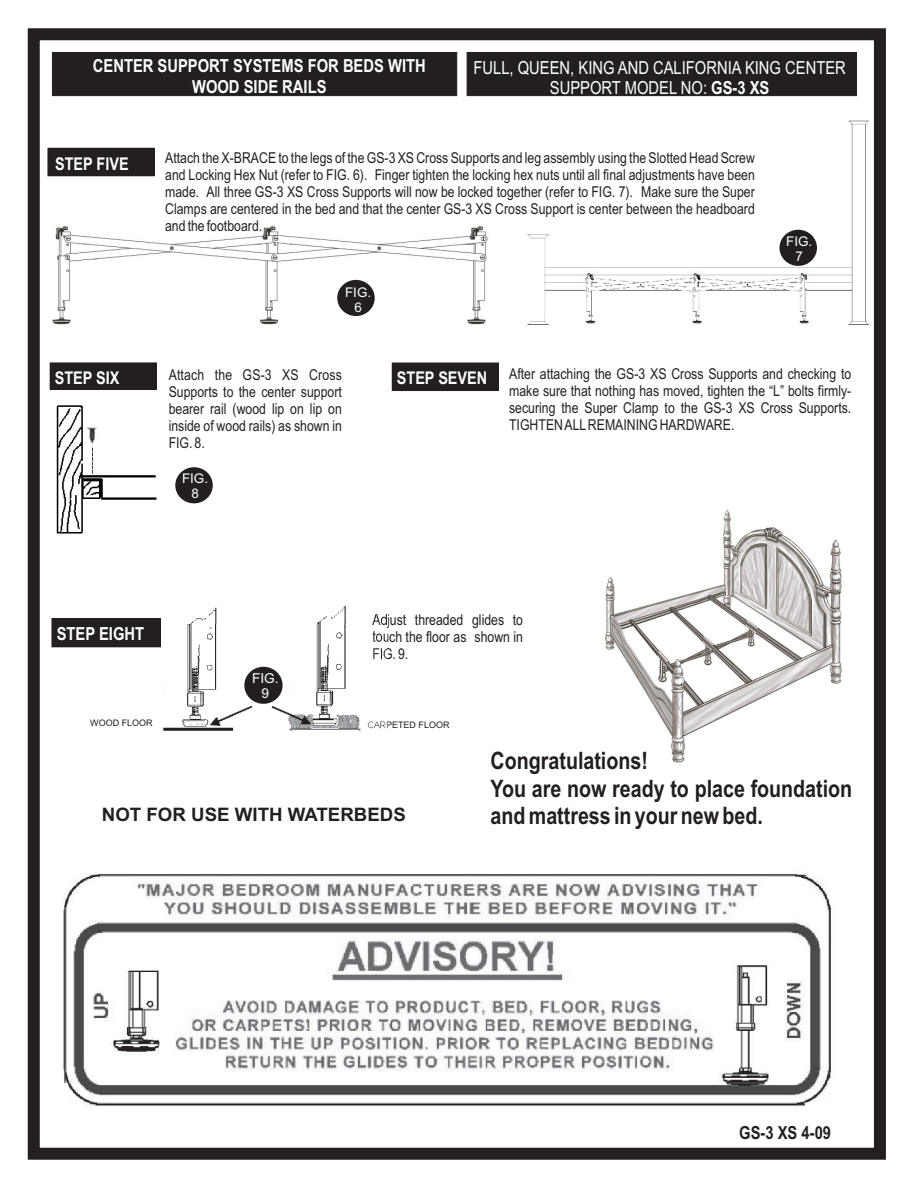
<style>
.page{position:relative;width:918px;height:1188px;background:#fff}
.page>*{position:absolute;margin:0;border:0;box-sizing:border-box;transform-origin:0 0}
.t1{font:700 24px/27.5px "Arial Narrow";color:#231f20}
.t2{font:700 18.6px "Arial";color:#231f20}
.t3{font:18px/20.5px "Arial Narrow";color:#fff;text-align:center}
.t4{font:700 18px/20.5px "Arial Narrow";color:#fff;text-align:center}
.t5{font:700 18px "Arial Narrow";color:#231f20}
.t6{font:700 17.55px "Arial Narrow";color:#fff}
.t7{font:15px/17px "Arial Narrow";color:#231f20;text-align:justify}
.t8{font:13.65px/15.3px "Arial";color:#fff;text-align:center}
.t9{font:13.35px/14.9px "Arial";color:#fff;text-align:center}
.t10{font:9px "Arial";color:#231f20}
.s1{font-weight:700}
</style>
<div class="page">
<img style="left:605px;top:510px;width:237px;height:253px">
<img style="left:491px;top:96px;width:379px;height:230px">
<img style="left:157px;top:607px;width:102px;height:100px">
<img style="left:164px;top:625px;width:65px;height:101px">
<svg style="left:163px;top:726px;width:71px;height:5px"></svg>
<img style="left:47px;top:173px;width:468px;height:205px">
<div style="left:48px;top:148px;width:106px;height:28px;background:#231f20"></div>
<div style="left:50px;top:363px;width:106px;height:27px;background:#231f20"></div>
<div style="left:392px;top:363px;width:106px;height:28px;background:#231f20"></div>
<div style="left:52px;top:619px;width:108px;height:28px;background:#231f20"></div>
<div style="left:52px;top:618px;width:109px;height:29px;border:1px solid #231f20"></div>
<img style="left:56px;top:405px;width:157px;height:129px">
<div style="left:780px;top:230px;width:37px;height:36px;background:#231f20;border:3px solid #231f20;border-radius:50%"></div>
<div style="left:175px;top:467px;width:38px;height:36px;background:#231f20;border:3px solid #231f20;border-radius:50%"></div>
<div style="left:244px;top:667px;width:39px;height:37px;background:#231f20;border:3px solid #231f20;border-radius:50%"></div>
<div style="left:337px;top:280px;width:38px;height:36px;background:#231f20;border:3px solid #231f20;border-radius:50%"></div>
<img style="left:286px;top:605px;width:102px;height:126px">
<img style="left:293px;top:623px;width:65px;height:108px">
<img style="left:211px;top:707px;width:100px;height:19px">
<div style="left:52px;top:52px;width:405px;height:44px;background:#231f20"></div>
<div style="left:467px;top:52px;width:390px;height:44px;background:#231f20"></div>
<img style="left:27px;top:852px;width:807px;height:274px">
<div style="left:28px;top:28px;width:858px;height:1132px;border:12px solid #231f20"></div>
<p class="t4" style="left:93px;top:57px;width:334px">CENTER SUPPORT SYSTEMS FOR BEDS WITH<br>WOOD SIDE RAILS</p>
<p class="t3" style="left:474px;top:59px;width:374px">FULL, QUEEN, KING AND CALIFORNIA KING CENTER<br>SUPPORT MODEL NO: <span class="s1">GS-3 XS</span></p>
<p class="t6" style="left:55px;top:157px;width:75px">STEP FIVE</p>
<p class="t7" style="left:165px;top:151px;width:591px">Attach the X-BRACE to the legs of the GS-3 XS Cross Supports and leg assembly using the Slotted Head Screw and Locking Hex Nut (refer to FIG. 6). Finger tighten the locking hex nuts until all final adjustments have been made. All three GS-3 XS Cross Supports will now be locked together (refer to FIG. 7). Make sure the Super Clamps are centered in the bed and that the center GS-3 XS Cross Support is center between the headboard and the footboard.</p>
<p class="t9" style="left:345px;top:286px;width:28px">FIG.<br>6</p>
<p class="t9" style="left:786px;top:235px;width:28px">FIG.<br>7</p>
<p class="t7" style="left:243px;top:367px;width:58px">GS-3 XS</p>
<p class="t7" style="left:509px;top:367px;width:344px">After attaching the GS-3 XS Cross Supports and checking to make sure that nothing has moved, tighten the “L” bolts firmly&shy;securing the Super Clamp to the GS-3 XS Cross Supports.<br>TIGHTEN ALLREMAINING HARDWARE.</p>
<p class="t7" style="left:169px;top:367px;width:175px;text-indent:141px">Cross Supports to the center support bearer rail (wood lip on lip on inside of wood rails) as shown in FIG. 8.</p>
<p class="t7" style="left:169px;top:367px;width:65px">Attach the</p>
<p class="t6" style="left:55px;top:371px;width:66px">STEP SIX</p>
<p class="t6" style="left:397px;top:371px;width:92px">STEP SEVEN</p>
<p class="t9" style="left:182px;top:473px;width:28px">FIG.<br>8</p>
<p class="t4" style="left:57px;top:625px;width:89px">STEP EIGHT</p>
<p class="t10" style="left:90px;top:720px;width:64px">WOOD FLOOR</p>
<p class="t8" style="left:252px;top:671px;width:28px">FIG.<br>9</p>
<p class="t7" style="left:372px;top:613px;width:153px">Adjust threaded glides to touch the floor as shown in FIG. 9.</p>
<p class="t10" style="left:367px;top:721px;width:84px">CARPETED FLOOR</p>
<h1 class="t1" style="left:491px;top:749px;width:363px">Congratulations!<br>You are now ready to place foundation</h1>
<p class="t2" style="left:102px;top:807px;width:305px">NOT FOR USE WITH WATERBEDS</p>
<h1 class="t1" style="left:491px;top:804px;width:274px">and mattress in your new bed.</h1>
<p class="t5" style="left:739px;top:1126px;width:93px">GS-3 XS 4-09</p>
</div>
